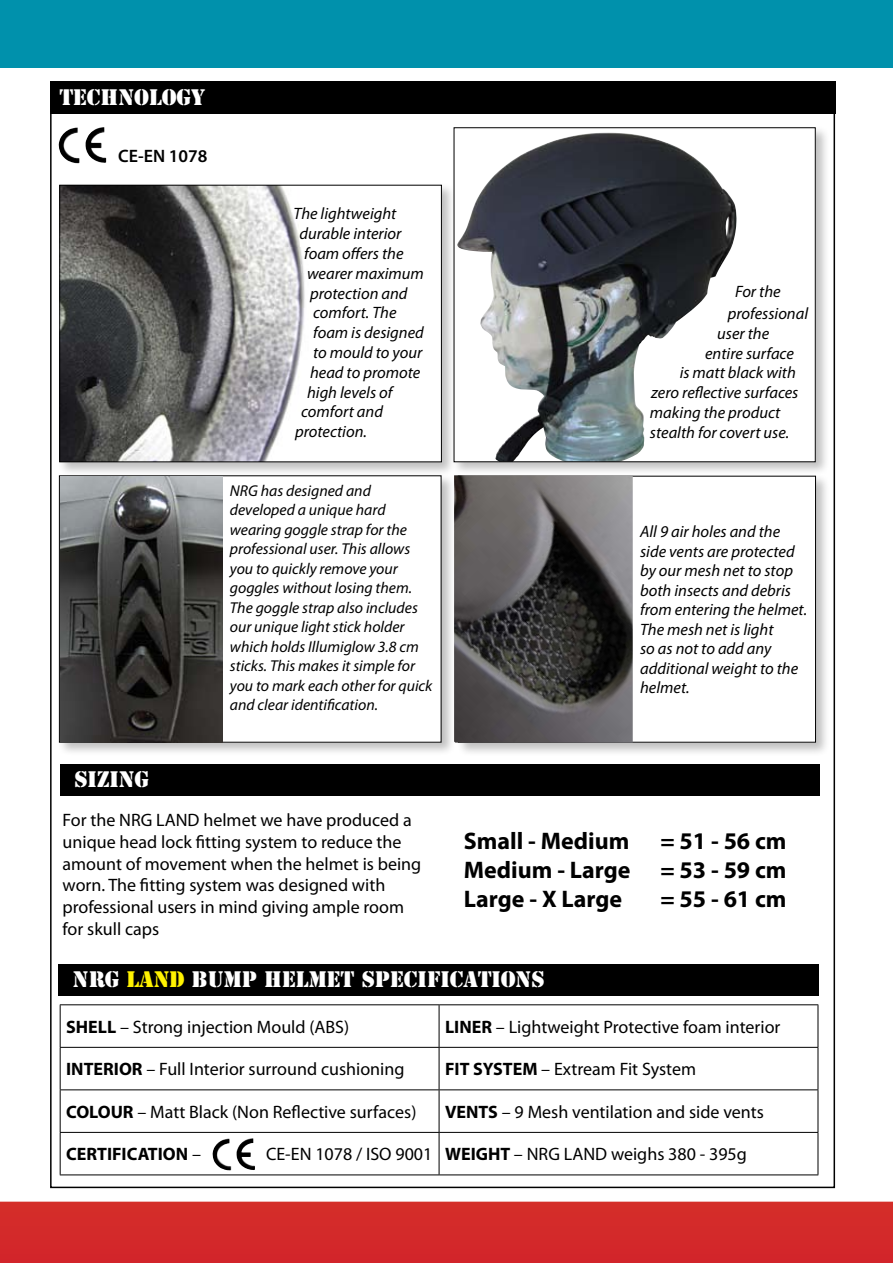
<style>
.page{position:relative;width:893px;height:1263px;background:#fff}
.page>*{position:absolute;margin:0;border:0;box-sizing:border-box;transform-origin:0 0}
.t1{font:700 24px/28.8px "Myriad Pro";color:#000;text-align:justify}
.t2{font:21px "Stencil Std";color:#fff}
.t3{font:18px/21.6px "Myriad Pro";color:#000}
.t4{font:700 18px "Myriad Pro";color:#000}
.t5{font:600 18px "Myriad Pro";color:#000}
.t6{font:italic 16.5px/19.5px "Myriad Pro";color:#000}
.t7{font:italic 15.75px/19.5px "Myriad Pro";color:#000}
.s1{color:#fff200}
.s2{font-weight:700}
.s3{font-weight:400}
</style>
<div class="page">
<div style="left:0;top:68px;width:893px;height:1195px;background:#d32a2a"></div>
<div style="left:0;top:68px;width:893px;height:1134px;background:#fff"></div>
<div style="left:0;top:0;width:893px;height:68px;background:#0091ac"></div>
<div style="left:51px;top:81px;width:785px;height:33px;background:#000"></div>
<img style="left:58px;top:127px;width:48px;height:36px">
<div style="left:57px;top:183px;width:399px;height:293px;background:#000;opacity:.25"></div>
<div style="left:60px;top:185px;width:381px;height:277px;background:#fff"></div>
<img style="left:61px;top:187px;width:244px;height:273px">
<div style="left:59px;top:185px;width:383px;height:277px;border:1px solid #000"></div>
<div style="left:451px;top:125px;width:379px;height:351px;background:#000;opacity:.25"></div>
<svg style="left:456px;top:129px;width:358px;height:331px;background:#cbcccd"></svg>
<img style="left:457px;top:133px;width:187px;height:327px">
<div style="left:454px;top:127px;width:362px;height:335px;border:1px solid #000"></div>
<div style="left:57px;top:473px;width:399px;height:284px;background:#000;opacity:.25"></div>
<div style="left:59px;top:476px;width:382px;height:266px;background:#fff"></div>
<div style="left:456px;top:474px;width:374px;height:282px;background:#000;opacity:.25"></div>
<div style="left:458px;top:476px;width:357px;height:266px;background:#fff"></div>
<img style="left:60px;top:477px;width:163px;height:265px">
<img style="left:454px;top:475px;width:179px;height:267px">
<div style="left:60px;top:764px;width:759px;height:32px;background:#000"></div>
<div style="left:58px;top:964px;width:761px;height:32px;background:#000"></div>
<hr style="left:60px;top:1004px;width:379px;height:1px;background:#000">
<hr style="left:60px;top:1005px;width:1px;height:42px;background:#000">
<hr style="left:439px;top:1004px;width:379px;height:1px;background:#000">
<hr style="left:439px;top:1005px;width:1px;height:42px;background:#000">
<hr style="left:818px;top:1005px;width:1px;height:42px;background:#000">
<hr style="left:60px;top:1047px;width:379px;height:1px;background:#000">
<hr style="left:60px;top:1048px;width:1px;height:41px;background:#000">
<hr style="left:439px;top:1047px;width:379px;height:1px;background:#000">
<hr style="left:439px;top:1048px;width:1px;height:41px;background:#000">
<hr style="left:818px;top:1048px;width:1px;height:41px;background:#000">
<hr style="left:60px;top:1089px;width:379px;height:1px;background:#000">
<hr style="left:60px;top:1090px;width:1px;height:42px;background:#000">
<hr style="left:439px;top:1089px;width:379px;height:1px;background:#000">
<hr style="left:439px;top:1090px;width:1px;height:42px;background:#000">
<hr style="left:818px;top:1090px;width:1px;height:42px;background:#000">
<hr style="left:60px;top:1132px;width:379px;height:1px;background:#000">
<hr style="left:60px;top:1133px;width:1px;height:41px;background:#000">
<hr style="left:439px;top:1132px;width:379px;height:1px;background:#000">
<hr style="left:439px;top:1133px;width:1px;height:41px;background:#000">
<hr style="left:818px;top:1133px;width:1px;height:41px;background:#000">
<hr style="left:60px;top:1174px;width:379px;height:1px;background:#000">
<hr style="left:439px;top:1174px;width:379px;height:1px;background:#000">
<img style="left:212px;top:1138px;width:43px;height:32px">
<p class="t2" style="left:59px;top:84px;width:147px">TECHNOLOGY</p>
<p class="t5" style="left:118px;top:145px;width:91px">CE-EN 1078</p>
<p class="t6" style="left:294px;top:204px;width:104px">The lightweight</p>
<p class="t6" style="left:300px;top:224px;width:103px">durable interior</p>
<p class="t6" style="left:304px;top:243px;width:101px">foam offers the</p>
<p class="t6" style="left:307px;top:263px;width:118px">wearer maximum</p>
<p class="t6" style="left:310px;top:283px;width:99px">protection and</p>
<p class="t6" style="left:313px;top:303px;width:85px">comfort. The</p>
<p class="t6" style="left:313px;top:323px;width:112px">foam is designed</p>
<p class="t6" style="left:313px;top:342px;width:111px">to mould to your</p>
<p class="t6" style="left:310px;top:362px;width:112px">head to promote</p>
<p class="t6" style="left:307px;top:382px;width:87px">high levels of</p>
<p class="t6" style="left:301px;top:402px;width:83px">comfort and</p>
<p class="t6" style="left:295px;top:422px;width:73px">protection.</p>
<p class="t7" style="left:230px;top:480px;width:204px">NRG has designed and developed a unique hard wearing goggle strap for the professional user. This allows you to quickly remove your goggles without losing them.<br>The goggle strap also includes our unique light stick holder which holds Illumiglow 3.8 cm sticks. This makes it simple for you to mark each other for quick and clear identification.</p>
<p class="t2" style="left:74px;top:765px;width:76px">SIZING</p>
<p class="t3" style="left:63px;top:809px;width:360px">For the NRG LAND helmet we have produced a unique head lock fitting system to reduce the amount of movement when the helmet is being worn. The fitting system was designed with professional users in mind giving ample room for skull caps</p>
<p class="t6" style="left:728px;top:280px;width:82px;line-height:22.4px;text-indent:8px">For the professional</p>
<p class="t6" style="left:717px;top:323px;width:54px">user the</p>
<p class="t6" style="left:705px;top:343px;width:90px">entire surface</p>
<p class="t6" style="left:680px;top:363px;width:118px">is matt black with</p>
<p class="t6" style="left:651px;top:383px;width:149px">zero reflective surfaces</p>
<p class="t6" style="left:650px;top:402px;width:132px">making the product</p>
<p class="t6" style="left:650px;top:422px;width:141px">stealth for covert use.</p>
<p class="t6" style="left:640px;top:522px;width:169px">All 9 air holes and the side vents are protected by our mesh net to stop both insects and debris from entering the helmet.<br>The mesh net is light<br>so as not to add any additional weight to the helmet.</p>
<h1 class="t1" style="left:464px;top:826px;width:167px">Small - Medium</h1>
<h1 class="t1" style="left:464px;top:826px;width:324px;text-indent:197px">= 51 - 56 cm Medium - Large = 53 - 59 cm Large - X Large</h1>
<h1 class="t1" style="left:660px;top:884px;width:128px">= 55 - 61 cm</h1>
<p class="t2" style="left:73px;top:966px;width:473px">NRG <span class="s1">LAND</span> BUMP HELMET SPECIFICATIONS</p>
<p class="t3" style="left:66px;top:1016px;width:285px"><span class="s2">SHELL</span> – Strong injection Mould (ABS)</p>
<p class="t3" style="left:445px;top:1016px;width:337px"><span class="s2">LINER</span> – Lightweight Protective foam interior</p>
<p class="t3" style="left:66px;top:1058px;width:340px"><span class="s2">INTERIOR</span> – Full Interior surround cushioning</p>
<p class="t3" style="left:445px;top:1058px;width:253px"><span class="s2">FIT SYSTEM</span> – Extream Fit System</p>
<p class="t3" style="left:66px;top:1101px;width:352px"><span class="s2">COLOUR</span> – Matt Black (Non Reflective surfaces)</p>
<p class="t3" style="left:445px;top:1101px;width:320px"><span class="s2">VENTS</span> – 9 Mesh ventilation and side vents</p>
<p class="t4" style="left:66px;top:1142px;width:136px">CERTIFICATION <span class="s3">–</span></p>
<p class="t3" style="left:266px;top:1143px;width:482px">CE-EN 1078 / ISO 9001 <span class="s2">WEIGHT</span> – NRG LAND weighs 380 - 395g</p>
</div>
